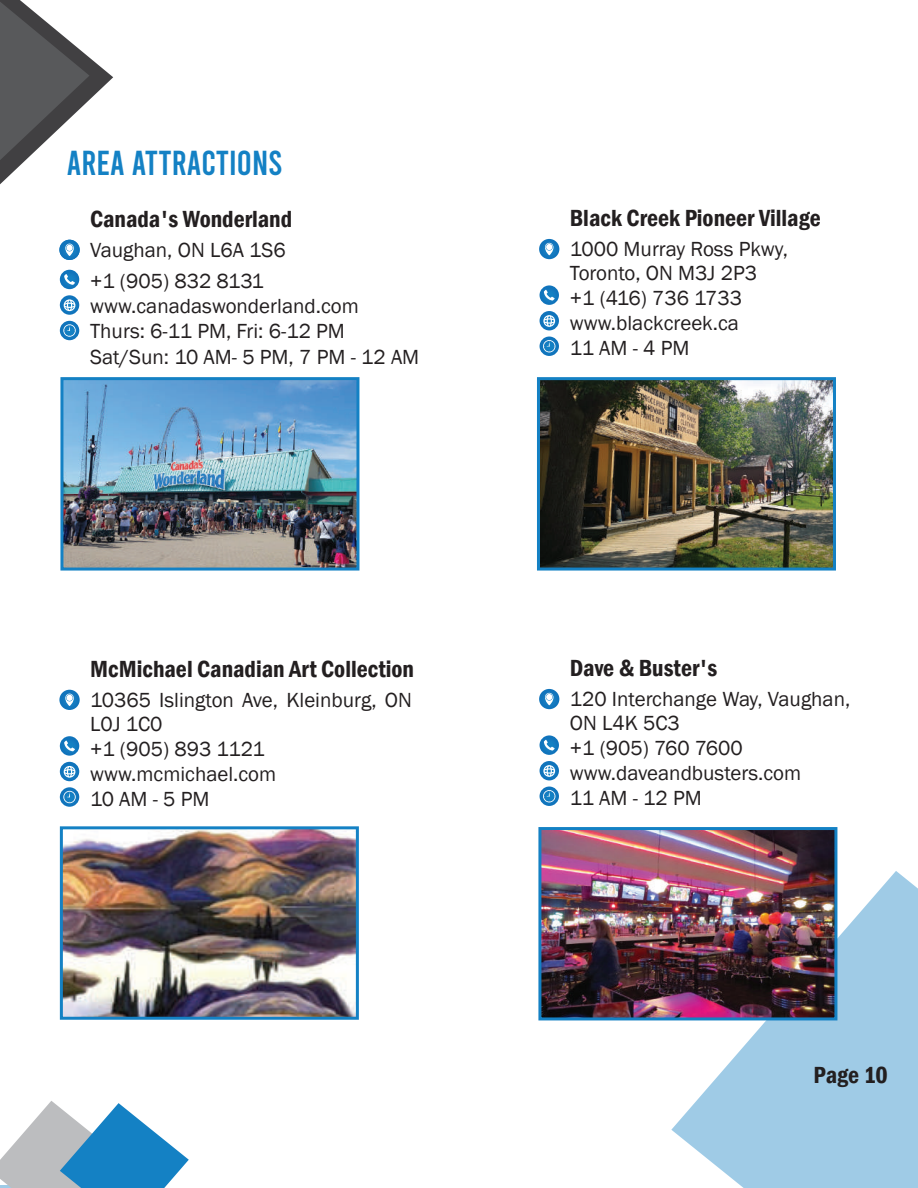
<style>
.page{position:relative;width:918px;height:1188px;background:#fff}
.page>*{position:absolute;margin:0;border:0;box-sizing:border-box;transform-origin:0 0}
.t1{font:34.5px "Bebas";color:#1481c4}
.t2{font:600 condensed 24px "Franklin Gothic";color:#231f20}
.t3{font:21px/24.9px "Franklin Gothic";color:#231f20}
</style>
<div class="page">
<svg style="left:671px;top:871px;width:247px;height:317px;fill:#9fcbe6"></svg>
<svg style="left:0;top:1101px;width:189px;height:87px"></svg>
<svg style="left:0;top:0;width:113px;height:184px"></svg>
<svg style="left:59px;top:690px;width:21px;height:20px"></svg>
<svg style="left:65px;top:694px;width:9px;height:12px"></svg>
<svg style="left:60px;top:787px;width:19px;height:20px"></svg>
<svg style="left:60px;top:762px;width:19px;height:19px"></svg>
<svg style="left:60px;top:736px;width:19px;height:20px"></svg>
<svg style="left:64px;top:741px;width:11px;height:10px"></svg>
<svg style="left:64px;top:766px;width:11px;height:12px"></svg>
<svg style="left:63px;top:791px;width:13px;height:12px"></svg>
<svg style="left:539px;top:689px;width:20px;height:20px"></svg>
<svg style="left:545px;top:693px;width:9px;height:12px"></svg>
<svg style="left:540px;top:787px;width:19px;height:19px"></svg>
<svg style="left:540px;top:761px;width:19px;height:19px"></svg>
<svg style="left:540px;top:735px;width:19px;height:20px"></svg>
<svg style="left:544px;top:740px;width:11px;height:11px"></svg>
<svg style="left:543px;top:765px;width:12px;height:12px"></svg>
<svg style="left:543px;top:790px;width:12px;height:12px"></svg>
<svg style="left:539px;top:239px;width:20px;height:20px"></svg>
<svg style="left:545px;top:243px;width:9px;height:12px"></svg>
<svg style="left:540px;top:337px;width:19px;height:19px"></svg>
<svg style="left:540px;top:311px;width:19px;height:19px"></svg>
<svg style="left:540px;top:285px;width:19px;height:20px"></svg>
<svg style="left:544px;top:290px;width:11px;height:11px"></svg>
<svg style="left:543px;top:315px;width:12px;height:12px"></svg>
<svg style="left:543px;top:340px;width:12px;height:12px"></svg>
<svg style="left:59px;top:240px;width:21px;height:20px"></svg>
<svg style="left:65px;top:244px;width:9px;height:12px"></svg>
<svg style="left:60px;top:321px;width:19px;height:19px"></svg>
<svg style="left:60px;top:295px;width:19px;height:20px"></svg>
<svg style="left:60px;top:270px;width:19px;height:19px"></svg>
<svg style="left:64px;top:274px;width:11px;height:11px"></svg>
<svg style="left:64px;top:299px;width:11px;height:12px"></svg>
<svg style="left:63px;top:324px;width:13px;height:13px"></svg>
<img style="left:64px;top:381px;width:291px;height:186px">
<div style="left:60px;top:377px;width:299px;height:194px;border:3px solid #1481c4"></div>
<img style="left:541px;top:381px;width:291px;height:186px">
<div style="left:537px;top:377px;width:299px;height:194px;border:3px solid #1481c4"></div>
<img style="left:64px;top:830px;width:291px;height:186px">
<div style="left:60px;top:826px;width:299px;height:194px;border:3px solid #1481c4"></div>
<img style="left:542px;top:831px;width:291px;height:185px">
<div style="left:538px;top:827px;width:299px;height:193px;border:3px solid #1481c4"></div>
<h1 class="t1" style="left:67px;top:146px;width:217px">AREA ATTRACTIONS</h1>
<p class="t2" style="left:90px;top:203px;width:204px">Canada's Wonderland</p>
<p class="t3" style="left:90px;top:234px;width:197px;line-height:31.5px">Vaughan, ON L6A 1S6 +1 (905) 832 8131</p>
<p class="t3" style="left:90px;top:294px;width:331px">www.canadaswonderland.com<br>Thurs: 6-11 PM, Fri: 6-12 PM<br>Sat/Sun: 10 AM- 5 PM, 7 PM - 12 AM</p>
<p class="t2" style="left:90px;top:653px;width:325px">McMichael Canadian Art Collection</p>
<p class="t3" style="left:90px;top:688px;width:323px">10365 Islington Ave, Kleinburg, ON<br>L0J 1C0<br>+1 (905) 893 1121 www.mcmichael.com<br>10 AM - 5 PM</p>
<p class="t2" style="left:570px;top:202px;width:252px">Black Creek Pioneer Village</p>
<p class="t3" style="left:570px;top:237px;width:220px">1000 Murray Ross Pkwy,<br>Toronto, ON M3J 2P3<br>+1 (416) 736 1733 www.blackcreek.ca<br>11 AM - 4 PM</p>
<p class="t2" style="left:570px;top:652px;width:149px">Dave &amp; Buster's</p>
<p class="t3" style="left:570px;top:687px;width:282px">120 Interchange Way, Vaughan,<br>ON L4K 5C3<br>+1 (905) 760 7600 www.daveandbusters.com<br>11 AM - 12 PM</p>
<p class="t2" style="left:814px;top:1059px;width:76px">Page 10</p>
</div>
